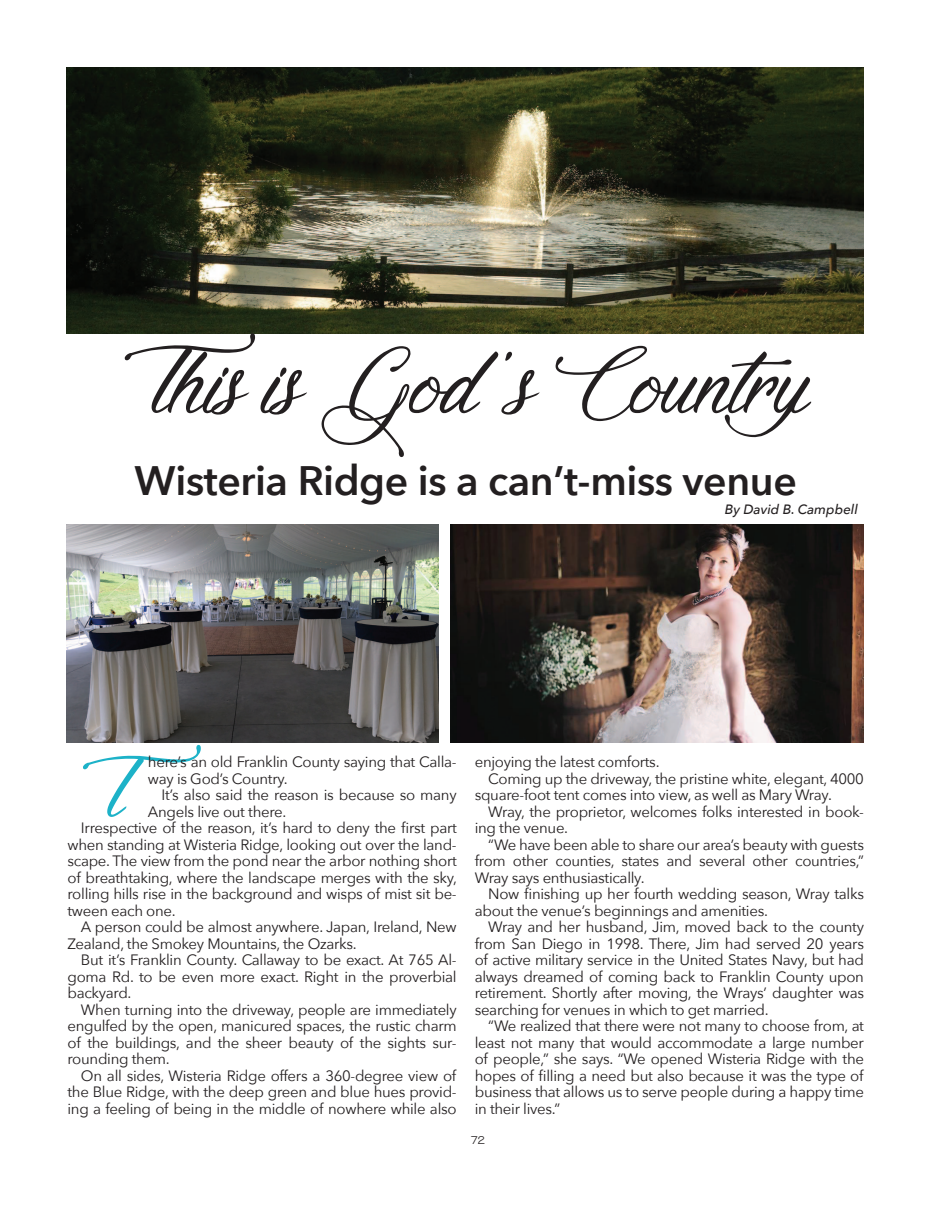
<style>
.page{position:relative;width:945px;height:1215px;background:#fff}
.page>*{position:absolute;margin:0;border:0;box-sizing:border-box;transform-origin:0 0}
.t1{font:87px "Signature of the Ancient";letter-spacing:-.01em;color:#231f20}
.t2{font:78.6px "Signature of the Ancient";color:#1db2c8}
.t3{font:600 41.1px "Avenir Next";letter-spacing:-.01em;color:#231f20}
.t4{font:15px/16.5px "Avenir Next";letter-spacing:-.02em;color:#231f20}
.t5{font:italic 500 13.5px "Avenir Next";color:#231f20}
.t6{font:800 12px "Walkway";color:#231f20}
</style>
<div class="page">
<img style="left:66px;top:68px;width:798px;height:266px">
<img style="left:67px;top:524px;width:371px;height:219px">
<img style="left:451px;top:524px;width:413px;height:219px">
<h1 class="t1" style="left:123px;top:332px;width:740px">This is God’s Country</h1>
<h3 class="t3" style="left:135px;top:445px;width:664px">Wisteria Ridge is a can’t-miss venue</h3>
<p class="t5" style="left:725px;top:498px;width:135px">By David B. Campbell</p>
<h2 class="t2" style="left:81px;top:744px;width:121px">T</h2>
<p class="t4" style="left:148px;top:753px;width:310px">here’s an old Franklin County saying that Calla&shy;way is God’s Country.</p>
<p class="t4" style="left:161px;top:786px;width:297px">It’s also said the reason is because so many</p>
<p class="t4" style="left:148px;top:803px;width:140px">Angels live out there.</p>
<p class="t4" style="left:81px;top:819px;width:377px">Irrespective of the reason, it’s hard to deny the first part</p>
<p class="t4" style="left:67px;top:836px;width:391px">when standing at Wisteria Ridge, looking out over the land-</p>
<p class="t4" style="left:67px;top:852px;width:391px">scape. The view from the pond near the arbor nothing short</p>
<p class="t4" style="left:67px;top:869px;width:391px">of breathtaking, where the landscape merges with the sky,</p>
<p class="t4" style="left:67px;top:885px;width:391px">rolling hills rise in the background and wisps of mist sit be-</p>
<p class="t4" style="left:67px;top:902px;width:110px">tween each one.</p>
<p class="t4" style="left:81px;top:918px;width:377px">A person could be almost anywhere. Japan, Ireland, New</p>
<p class="t4" style="left:67px;top:935px;width:291px">Zealand, the Smokey Mountains, the Ozarks.</p>
<p class="t4" style="left:81px;top:951px;width:377px">But it’s Franklin County. Callaway to be exact. At 765 Al-</p>
<p class="t4" style="left:67px;top:968px;width:391px">goma Rd. to be even more exact. Right in the proverbial</p>
<p class="t4" style="left:67px;top:984px;width:66px">backyard.</p>
<p class="t4" style="left:81px;top:1001px;width:377px">When turning into the driveway, people are immediately</p>
<p class="t4" style="left:67px;top:1017px;width:391px">engulfed by the open, manicured spaces, the rustic charm</p>
<p class="t4" style="left:67px;top:1034px;width:391px">of the buildings, and the sheer beauty of the sights sur-</p>
<p class="t4" style="left:67px;top:1050px;width:104px">rounding them.</p>
<p class="t4" style="left:81px;top:1067px;width:377px">On all sides, Wisteria Ridge offers a 360-degree view of</p>
<p class="t4" style="left:67px;top:1083px;width:391px">the Blue Ridge, with the deep green and blue hues provid-</p>
<p class="t4" style="left:67px;top:1100px;width:391px">ing a feeling of being in the middle of nowhere while also</p>
<p class="t4" style="left:475px;top:753px;width:186px">enjoying the latest comforts.</p>
<p class="t4" style="left:488px;top:770px;width:377px">Coming up the driveway, the pristine white, elegant, 4000</p>
<p class="t4" style="left:475px;top:786px;width:359px">square-foot tent comes into view, as well as Mary Wray.</p>
<p class="t4" style="left:488px;top:803px;width:377px">Wray, the proprietor, welcomes folks interested in book-</p>
<p class="t4" style="left:475px;top:819px;width:95px">ing the venue.</p>
<p class="t4" style="left:488px;top:836px;width:377px">“We have been able to share our area’s beauty with guests</p>
<p class="t4" style="left:475px;top:852px;width:391px">from other counties, states and several other countries,”</p>
<p class="t4" style="left:475px;top:869px;width:171px">Wray says enthusiastically.</p>
<p class="t4" style="left:488px;top:885px;width:377px">Now finishing up her fourth wedding season, Wray talks</p>
<p class="t4" style="left:475px;top:902px;width:295px">about the venue’s beginnings and amenities.</p>
<p class="t4" style="left:488px;top:918px;width:377px">Wray and her husband, Jim, moved back to the county</p>
<p class="t4" style="left:475px;top:935px;width:391px">from San Diego in 1998. There, Jim had served 20 years</p>
<p class="t4" style="left:475px;top:951px;width:391px">of active military service in the United States Navy, but had</p>
<p class="t4" style="left:475px;top:968px;width:391px">always dreamed of coming back to Franklin County upon</p>
<p class="t4" style="left:475px;top:984px;width:391px">retirement. Shortly after moving, the Wrays’ daughter was</p>
<p class="t4" style="left:475px;top:1001px;width:296px">searching for venues in which to get married.</p>
<p class="t4" style="left:488px;top:1017px;width:377px">“We realized that there were not many to choose from, at</p>
<p class="t4" style="left:475px;top:1034px;width:391px">least not many that would accommodate a large number</p>
<p class="t4" style="left:475px;top:1050px;width:391px">of people,” she says. “We opened Wisteria Ridge with the</p>
<p class="t4" style="left:475px;top:1067px;width:390px">hopes of filling a need but also because it was the type of</p>
<p class="t4" style="left:475px;top:1083px;width:391px">business that allows us to serve people during a happy time</p>
<p class="t4" style="left:475px;top:1100px;width:87px">in their lives.”</p>
<p class="t6" style="left:471px;top:1133px;width:16px">72</p>
</div>
